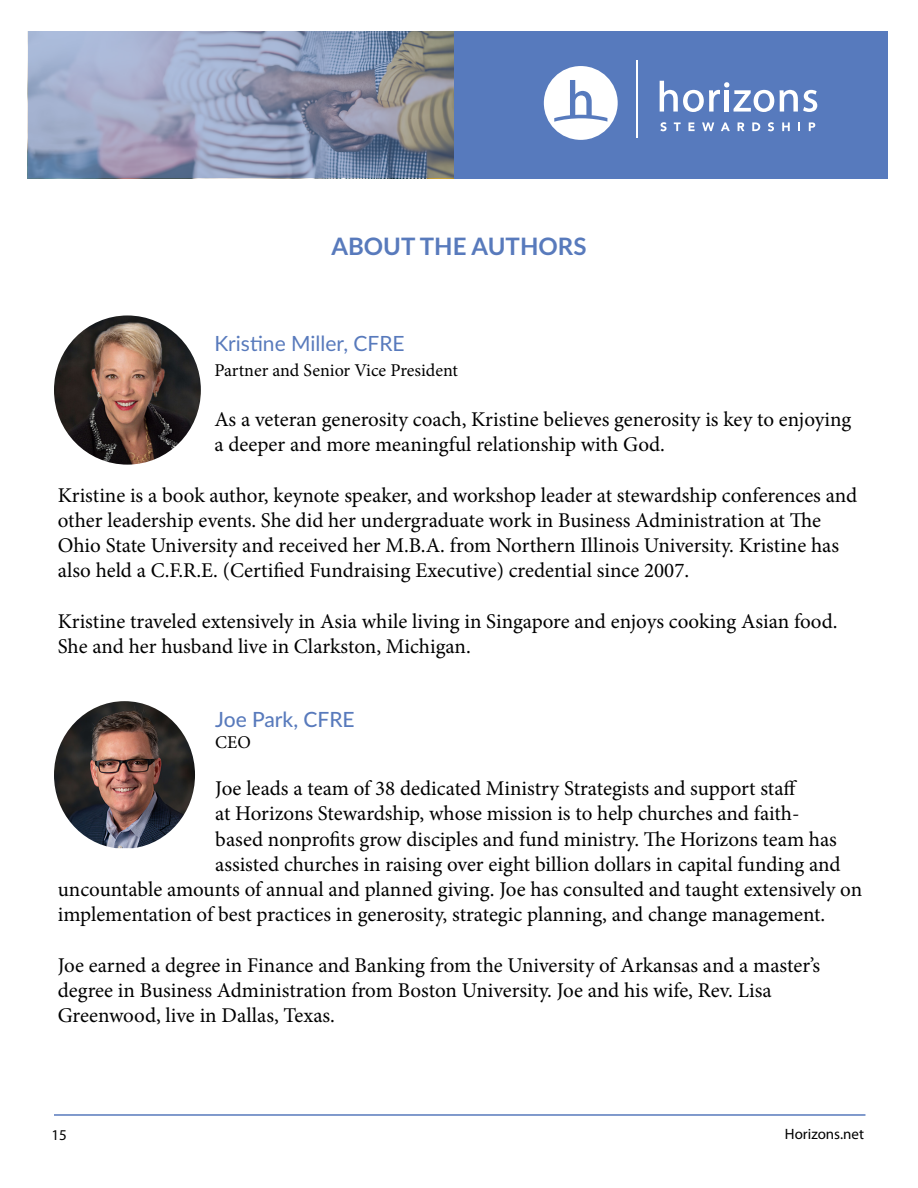
<style>
.page{position:relative;width:918px;height:1188px;background:#fff}
.page>*{position:absolute;margin:0;border:0;box-sizing:border-box;transform-origin:0 0}
.t1{font:700 24px "Lato";color:#587abc}
.t2{font:21px/25.2px "Minion Pro";letter-spacing:-.005em;color:#000}
.t3{font:21px "Lato";color:#587abc}
.t4{font:500 21px "Lato";color:#587abc}
.t5{font:18px "Minion Pro";color:#000}
.t6{font:15px "Myriad Pro";color:#000}
</style>
<div class="page">
<hr style="left:54px;top:1114px;width:811px;height:2px;background:#587abc">
<div style="left:454px;top:31px;width:433px;height:147px;background:#577abd"></div>
<div style="left:544px;top:66px;width:74px;height:74px;background:#fff;border-radius:50%"></div>
<svg style="left:554px;top:80px;width:53px;height:42px"></svg>
<svg style="left:660px;top:122px;width:7px;height:9px"></svg>
<svg style="left:674px;top:122px;width:7px;height:9px"></svg>
<svg style="left:689px;top:122px;width:6px;height:9px"></svg>
<svg style="left:702px;top:122px;width:12px;height:9px"></svg>
<svg style="left:721px;top:122px;width:9px;height:9px"></svg>
<svg style="left:738px;top:122px;width:6px;height:9px"></svg>
<svg style="left:752px;top:122px;width:8px;height:9px"></svg>
<svg style="left:768px;top:122px;width:6px;height:9px"></svg>
<svg style="left:782px;top:122px;width:8px;height:9px"></svg>
<svg style="left:798px;top:122px;width:2px;height:9px"></svg>
<svg style="left:809px;top:122px;width:6px;height:9px"></svg>
<hr style="left:636px;top:60px;width:2px;height:78px;background:#fff">
<svg style="left:660px;top:81px;width:114px;height:31px"></svg>
<svg style="left:780px;top:90px;width:37px;height:22px"></svg>
<svg style="left:28px;top:31px;width:426px;height:147px;background:#929ab3"></svg>
<img style="left:54px;top:315px;width:147px;height:150px">
<img style="left:54px;top:701px;width:141px;height:147px">
<p class="t1" style="left:331px;top:228px;width:257px">ABOUT THE AUTHORS</p>
<p class="t3" style="left:214px;top:328px;width:192px">Kristine Miller, CFRE</p>
<p class="t5" style="left:214px;top:358px;width:245px">Partner and Senior Vice President</p>
<p class="t2" style="left:214px;top:407px;width:638px">As a veteran generosity coach, Kristine believes generosity is key to enjoying a deeper and more meaningful relationship with God.</p>
<p class="t2" style="left:58px;top:483px;width:801px">Kristine is a book author, keynote speaker, and workshop leader at stewardship conferences and other leadership events. She did her undergraduate work in Business Administration at The Ohio State University and received her M.B.A. from Northern Illinois University. Kristine has also held a C.F.R.E. (Certified Fundraising Executive) credential since 2007.</p>
<p class="t2" style="left:58px;top:609px;width:781px">Kristine traveled extensively in Asia while living in Singapore and enjoys cooking Asian food.<br>She and her husband live in Clarkston, Michigan.</p>
<p class="t4" style="left:215px;top:704px;width:141px">Joe Park, CFRE</p>
<p class="t5" style="left:215px;top:731px;width:37px">CEO</p>
<p class="t2" style="left:215px;top:776px;width:583px">Joe leads a team of 38 dedicated Ministry Strategists and support staff</p>
<p class="t2" style="left:215px;top:801px;width:586px">at Horizons Stewardship, whose mission is to help churches and faith-</p>
<p class="t2" style="left:215px;top:826px;width:623px">based nonprofits grow disciples and fund ministry. The Horizons team has</p>
<p class="t2" style="left:215px;top:852px;width:627px">assisted churches in raising over eight billion dollars in capital funding and</p>
<p class="t2" style="left:58px;top:877px;width:806px">uncountable amounts of annual and planned giving. Joe has consulted and taught extensively on</p>
<p class="t2" style="left:58px;top:902px;width:769px">implementation of best practices in generosity, strategic planning, and change management.</p>
<p class="t2" style="left:58px;top:952px;width:764px">Joe earned a degree in Finance and Banking from the University of Arkansas and a master’s degree in Business Administration from Boston University. Joe and his wife, Rev. Lisa<br>Greenwood, live in Dallas, Texas.</p>
<p class="t6" style="left:52px;top:1126px;width:17px">15</p>
<p class="t6" style="left:785px;top:1125px;width:81px">Horizons.net</p>
</div>
